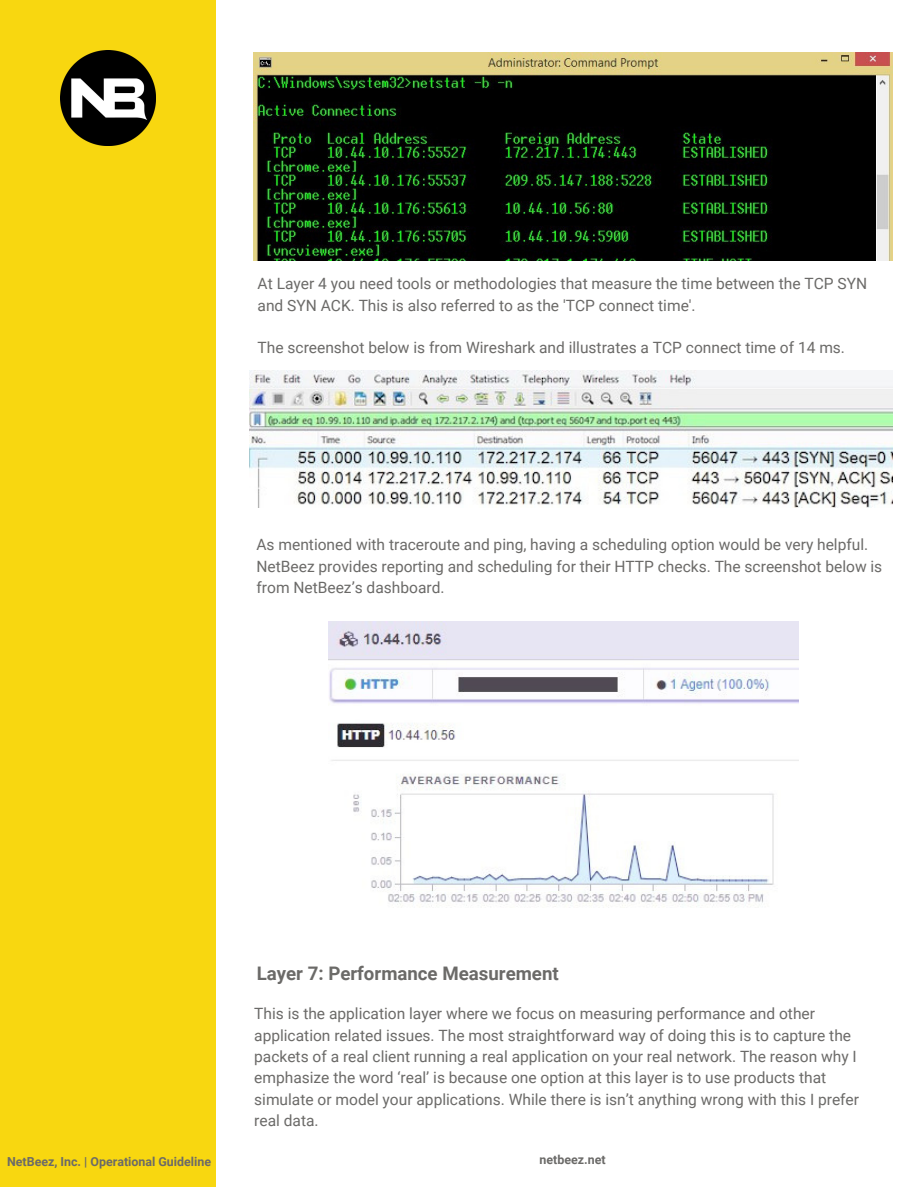
<style>
.page{position:relative;width:918px;height:1188px;background:#fff}
.page>*{position:absolute;margin:0;border:0;box-sizing:border-box;transform-origin:0 0}
.t1{font:700 18.75px "Roboto";color:#6b6a68}
.t2{font:15.6px/21.3px "Roboto";color:#6b6a68}
.t3{font:700 12.45px "Roboto";color:#6b6a68}
</style>
<div class="page">
<div style="left:0;top:0;width:216px;height:1187px;background:#f8d710"></div>
<img style="left:61px;top:51px;width:94px;height:94px">
<img style="left:253px;top:53px;width:639px;height:208px">
<img style="left:328px;top:621px;width:471px;height:286px">
<img style="left:250px;top:370px;width:642px;height:137px">
<p class="t2" style="left:258px;top:273px;width:611px">At Layer 4 you need tools or methodologies that measure the time between the TCP SYN and SYN ACK. This is also referred to as the 'TCP connect time'.</p>
<p class="t2" style="left:258px;top:337px;width:589px">The screenshot below is from Wireshark and illustrates a TCP connect time of 14 ms.</p>
<p class="t2" style="left:256px;top:534px;width:627px">As mentioned with traceroute and ping, having a scheduling option would be very helpful.<br>NetBeez provides reporting and scheduling for their HTTP checks. The screenshot below is from NetBeez’s dashboard.</p>
<p class="t3" style="left:7px;top:1154px;width:205px">NetBeez, Inc. | Operational Guideline</p>
<p class="t1" style="left:257px;top:962px;width:303px">Layer 7: Performance Measurement</p>
<p class="t2" style="left:254px;top:1003px;width:606px">This is the application layer where we focus on measuring performance and other application related issues. The most straightforward way of doing this is to capture the packets of a real client running a real application on your real network. The reason why I emphasize the word ‘real’ is because one option at this layer is to use products that simulate or model your applications. While there is isn’t anything wrong with this I prefer real data.</p>
<p class="t3" style="left:540px;top:1153px;width:68px">netbeez.net</p>
</div>
